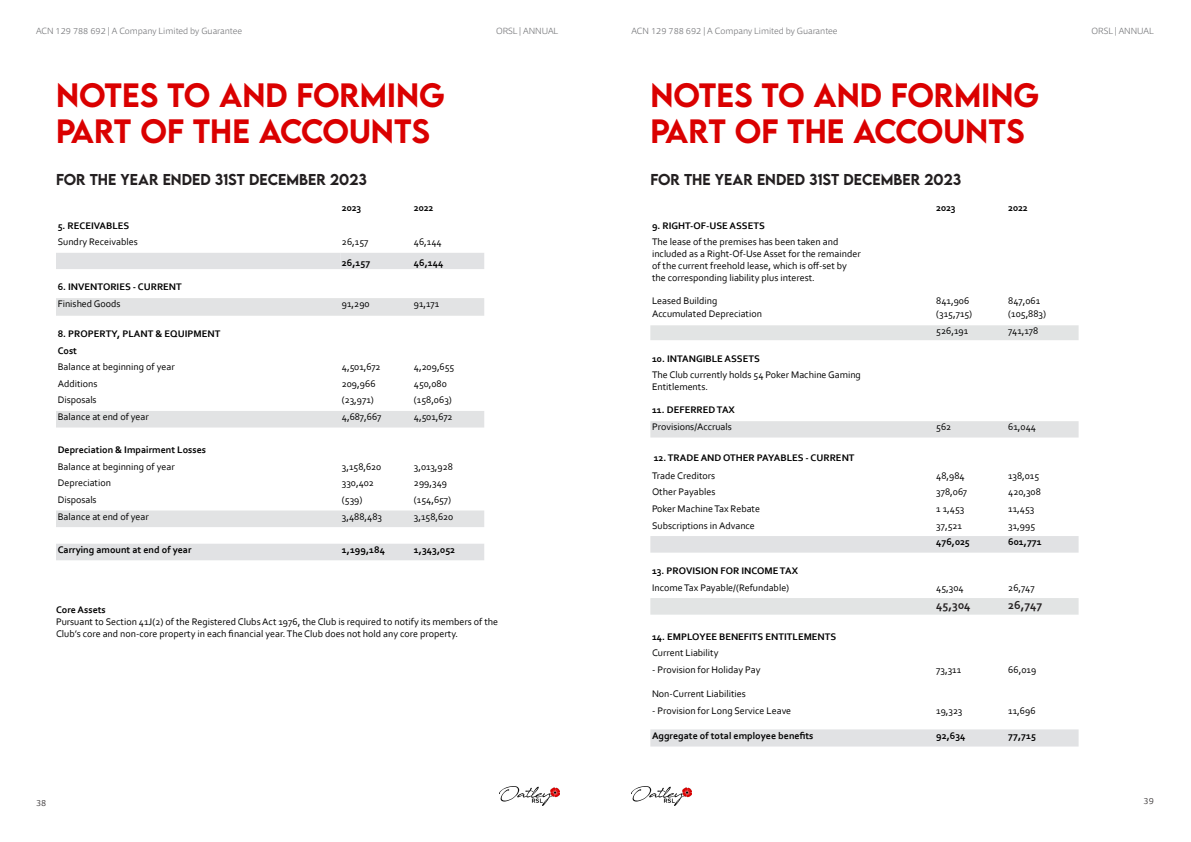
<style>
.page{position:relative;width:1191px;height:842px;background:#fff}
.page>*{position:absolute;margin:0;border:0;box-sizing:border-box;transform-origin:0 0}
.t1{font:500 30px "LEMONMILK";color:#da0000}
.t2{font:500 14px "LEMONMILK";color:#231f20}
.t3{font:700 12px "Corbel";color:#231f20}
.t4{font:10px/12px "Corbel";color:#000}
.t5{font:700 10px "Corbel";color:#000}
.t6{font:200 9px "Qubo";color:#717275}
.t7{font:200 9px "Qubo";color:#231f20}
</style>
<div class="page">
<img style="left:500px;top:787px;width:59px;height:19px">
<img style="left:631px;top:787px;width:60px;height:19px">
<div style="left:56px;top:253px;width:428px;height:16px;background:#e1e2e4"></div>
<svg style="left:56px;top:298px;width:428px;height:129px"></svg>
<div style="left:56px;top:510px;width:428px;height:17px;background:#e2e3e4"></div>
<div style="left:56px;top:544px;width:428px;height:16px;background:#e1e2e4"></div>
<div style="left:650px;top:325px;width:428px;height:15px;background:#e2e4e4"></div>
<div style="left:650px;top:421px;width:428px;height:16px;background:#e2e3e4"></div>
<svg style="left:650px;top:536px;width:428px;height:210px"></svg>
<div style="left:650px;top:598px;width:428px;height:17px;background:#e2e4e4"></div>
<p class="t6" style="left:36px;top:25px;width:207px">ACN 129 788 692 | A Company Limited by Guarantee</p>
<p class="t6" style="left:496px;top:25px;width:64px">ORSL | ANNUAL</p>
<p class="t6" style="left:631px;top:25px;width:207px">ACN 129 788 692 | A Company Limited by Guarantee</p>
<p class="t6" style="left:1091px;top:25px;width:64px">ORSL | ANNUAL</p>
<p class="t1" style="left:56px;top:76px;width:68px">NOTES</p>
<p class="t1" style="left:167px;top:76px;width:253px">TO AND FORMING</p>
<p class="t1" style="left:56px;top:112px;width:20px">PART</p>
<p class="t1" style="left:140px;top:112px;width:141px">OF THE ACC</p>
<p class="t1" style="left:322px;top:112px;width:69px">OUNTS</p>
<p class="t2" style="left:56px;top:170px;width:85px">FOR THE YEAR</p>
<p class="t2" style="left:163px;top:170px;width:108px">EN DED 31ST DECEM</p>
<p class="t2" style="left:299px;top:170px;width:69px">BER 2023</p>
<p class="t1" style="left:650px;top:76px;width:68px">NOTES</p>
<p class="t1" style="left:761px;top:76px;width:253px">TO AND FORMING</p>
<p class="t1" style="left:650px;top:112px;width:20px">PART</p>
<p class="t1" style="left:734px;top:112px;width:141px">OF THE ACC</p>
<p class="t1" style="left:916px;top:112px;width:69px">OUNTS</p>
<p class="t2" style="left:650px;top:170px;width:85px">FOR THE YEAR</p>
<p class="t2" style="left:757px;top:170px;width:108px">EN DED 31ST DECEM</p>
<p class="t2" style="left:893px;top:170px;width:69px">BER 2023</p>
<p class="t5" style="left:342px;top:201px;width:21px">2023</p>
<p class="t5" style="left:414px;top:201px;width:21px">2022</p>
<p class="t5" style="left:936px;top:201px;width:21px">2023</p>
<p class="t5" style="left:1008px;top:201px;width:21px">2022</p>
<p class="t5" style="left:58px;top:219px;width:73px">5. RECEIVABLES</p>
<p class="t4" style="left:58px;top:236px;width:82px">Sundry Receivables</p>
<p class="t4" style="left:342px;top:236px;width:28px">26,157</p>
<p class="t4" style="left:414px;top:236px;width:29px">46,144</p>
<p class="t5" style="left:342px;top:256px;width:30px">26,157</p>
<p class="t5" style="left:414px;top:256px;width:31px">46,144</p>
<p class="t5" style="left:58px;top:281px;width:126px">6. INVENTORIES - CURRENT</p>
<p class="t4" style="left:58px;top:298px;width:64px">Finished Goods</p>
<p class="t4" style="left:342px;top:298px;width:29px">91,290</p>
<p class="t4" style="left:414px;top:298px;width:27px">91,171</p>
<p class="t5" style="left:58px;top:328px;width:164px">8. PROPERTY, PLANT &amp; EQUIPMENT</p>
<p class="t5" style="left:58px;top:344px;width:21px">Cost</p>
<p class="t4" style="left:58px;top:361px;width:118px">Balance at beginning of year</p>
<p class="t4" style="left:342px;top:361px;width:40px">4,501,672</p>
<p class="t4" style="left:414px;top:361px;width:42px">4,209,655</p>
<p class="t4" style="left:58px;top:377px;width:41px">Additions</p>
<p class="t4" style="left:342px;top:377px;width:35px">209,966</p>
<p class="t4" style="left:414px;top:377px;width:34px">450,080</p>
<p class="t4" style="left:58px;top:394px;width:41px">Disposals</p>
<p class="t4" style="left:342px;top:394px;width:33px">(23,971)</p>
<p class="t4" style="left:414px;top:394px;width:39px">(158,063)</p>
<p class="t4" style="left:58px;top:410px;width:93px">Balance at end of year</p>
<p class="t4" style="left:342px;top:410px;width:41px">4,687,667</p>
<p class="t4" style="left:414px;top:410px;width:40px">4,501,672</p>
<p class="t5" style="left:58px;top:444px;width:150px">Depreciation &amp; Impairment Losses</p>
<p class="t4" style="left:58px;top:460px;width:118px">Balance at beginning of year</p>
<p class="t4" style="left:342px;top:460px;width:41px">3,158,620</p>
<p class="t4" style="left:414px;top:460px;width:41px">3,013,928</p>
<p class="t4" style="left:58px;top:477px;width:55px">Depreciation</p>
<p class="t4" style="left:342px;top:477px;width:34px">330,402</p>
<p class="t4" style="left:414px;top:477px;width:35px">299,349</p>
<p class="t4" style="left:58px;top:493px;width:41px">Disposals</p>
<p class="t4" style="left:342px;top:493px;width:22px">(539)</p>
<p class="t4" style="left:414px;top:493px;width:39px">(154,657)</p>
<p class="t4" style="left:58px;top:510px;width:93px">Balance at end of year</p>
<p class="t4" style="left:342px;top:510px;width:42px">3,488,483</p>
<p class="t4" style="left:414px;top:510px;width:41px">3,158,620</p>
<p class="t5" style="left:58px;top:543px;width:135px">Carrying amount at end of year</p>
<p class="t5" style="left:342px;top:543px;width:45px">1,199,184</p>
<p class="t5" style="left:414px;top:543px;width:43px">1,343,052</p>
<p class="t5" style="left:56px;top:604px;width:51px">Core Assets</p>
<p class="t4" style="left:56px;top:616px;width:444px">Pursuant to Section 41J(2) of the Registered Clubs Act 1976, the Club is required to notify its members of the</p>
<p class="t4" style="left:56px;top:628px;width:404px">Club’s core and non-core property in each financial year. The Club does not hold any core property.</p>
<p class="t5" style="left:652px;top:219px;width:114px">9. RIGHT-OF-USE ASSETS</p>
<p class="t4" style="left:652px;top:236px;width:210px">The lease of the premises has been taken and included as a Right-Of-Use Asset for the remainder of the current freehold lease, which is off-set by the corresponding liability plus interest.</p>
<p class="t4" style="left:652px;top:294px;width:67px">Leased Building</p>
<p class="t4" style="left:936px;top:294px;width:35px">841,906</p>
<p class="t4" style="left:1008px;top:294px;width:34px">847,061</p>
<p class="t4" style="left:652px;top:307px;width:111px">Accumulated Depreciation</p>
<p class="t4" style="left:936px;top:307px;width:38px">(315,715)</p>
<p class="t4" style="left:1008px;top:307px;width:39px">(105,883)</p>
<p class="t4" style="left:936px;top:325px;width:33px">526,191</p>
<p class="t4" style="left:1008px;top:325px;width:32px">741,178</p>
<p class="t5" style="left:652px;top:352px;width:109px">10. INTANGIBLE ASSETS</p>
<p class="t4" style="left:652px;top:369px;width:210px">The Club currently holds 54 Poker Machine Gaming<br>Entitlements.</p>
<p class="t5" style="left:652px;top:404px;width:84px">11. DEFERRED TAX</p>
<p class="t4" style="left:652px;top:421px;width:81px">Provisions/Accruals</p>
<p class="t4" style="left:936px;top:421px;width:16px">562</p>
<p class="t4" style="left:1008px;top:421px;width:29px">61,044</p>
<p class="t5" style="left:653px;top:451px;width:202px">12. TRADE AND OTHER PAYABLES - CURRENT</p>
<p class="t4" style="left:652px;top:469px;width:65px">Trade Creditors</p>
<p class="t4" style="left:936px;top:469px;width:30px">48,984</p>
<p class="t4" style="left:1008px;top:469px;width:32px">138,015</p>
<p class="t4" style="left:652px;top:486px;width:65px">Other Payables</p>
<p class="t4" style="left:936px;top:486px;width:32px">378,067</p>
<p class="t4" style="left:1008px;top:486px;width:34px">420,308</p>
<p class="t4" style="left:652px;top:502px;width:109px">Poker Machine Tax Rebate</p>
<p class="t4" style="left:936px;top:502px;width:30px">1 1,453</p>
<p class="t4" style="left:1008px;top:502px;width:28px">11,453</p>
<p class="t4" style="left:652px;top:519px;width:104px">Subscriptions in Advance</p>
<p class="t4" style="left:936px;top:519px;width:27px">37,521</p>
<p class="t4" style="left:1008px;top:519px;width:28px">31,995</p>
<p class="t5" style="left:936px;top:536px;width:35px">476,025</p>
<p class="t5" style="left:1008px;top:536px;width:35px">601,771</p>
<p class="t5" style="left:652px;top:564px;width:147px">13. PROVISION FOR INCOME TAX</p>
<p class="t4" style="left:652px;top:581px;width:139px">Income Tax Payable/(Refundable)</p>
<p class="t4" style="left:936px;top:581px;width:29px">45,304</p>
<p class="t4" style="left:1008px;top:581px;width:28px">26,747</p>
<p class="t3" style="left:936px;top:597px;width:36px">45,304</p>
<p class="t3" style="left:1008px;top:597px;width:36px">26,747</p>
<p class="t5" style="left:652px;top:631px;width:186px">14. EMPLOYEE BENEFITS ENTITLEMENTS</p>
<p class="t4" style="left:652px;top:646px;width:68px">Current Liability</p>
<p class="t4" style="left:652px;top:663px;width:110px">- Provision for Holiday Pay</p>
<p class="t4" style="left:936px;top:663px;width:26px">73,311</p>
<p class="t4" style="left:1008px;top:663px;width:29px">66,019</p>
<p class="t4" style="left:652px;top:687px;width:95px">Non-Current Liabilities</p>
<p class="t4" style="left:652px;top:704px;width:141px">- Provision for Long Service Leave</p>
<p class="t4" style="left:936px;top:704px;width:28px">19,323</p>
<p class="t4" style="left:1008px;top:704px;width:29px">11,696</p>
<p class="t5" style="left:652px;top:729px;width:163px">Aggregate of total employee benefits</p>
<p class="t5" style="left:936px;top:729px;width:31px">92,634</p>
<p class="t5" style="left:1008px;top:729px;width:29px">77,715</p>
<p class="t7" style="left:36px;top:797px;width:12px">38</p>
<p class="t7" style="left:1143px;top:795px;width:12px">39</p>
</div>
